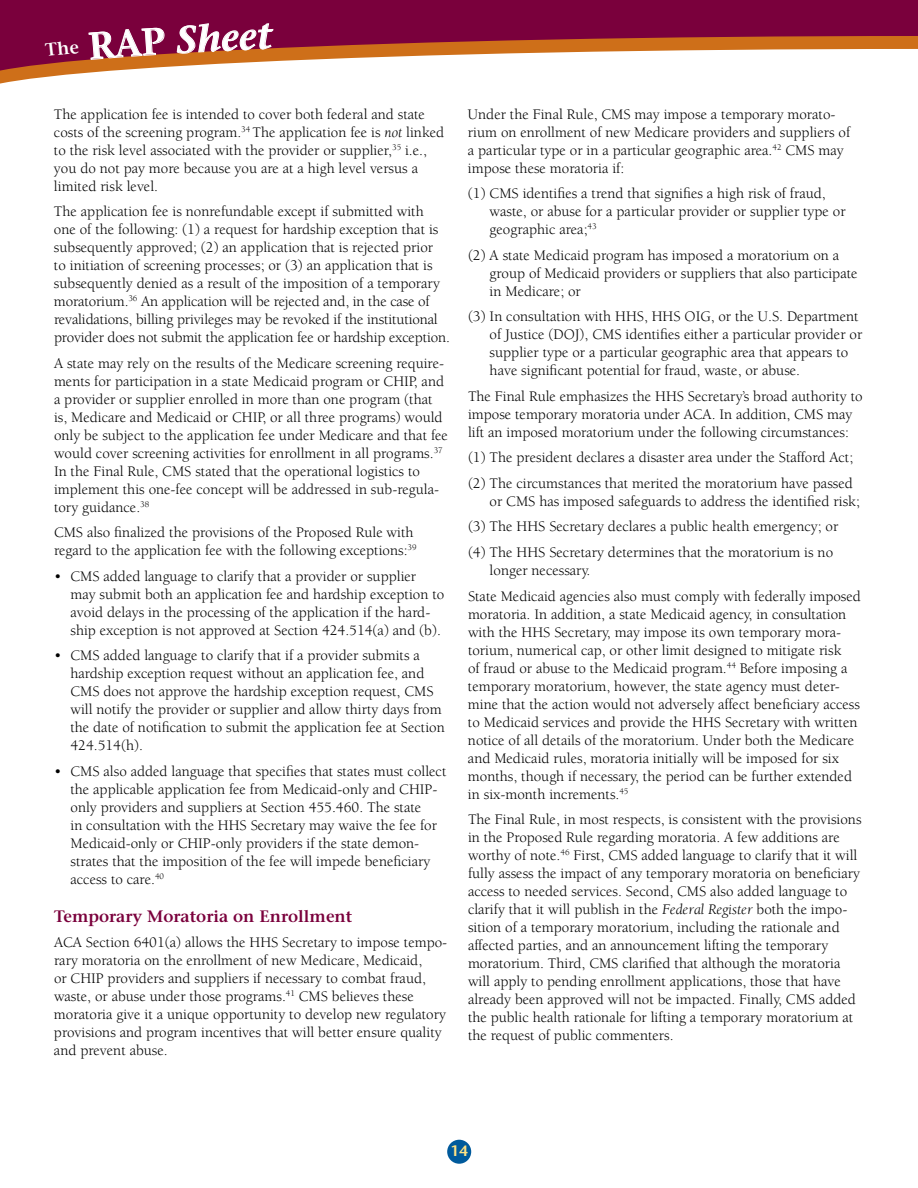
<style>
.page{position:relative;width:918px;height:1188px;background:#fff}
.page>*{position:absolute;margin:0;border:0;box-sizing:border-box;transform-origin:0 0}
.t1{font:italic 600 37.5px "Stone Serif Std";color:#fff}
.t2{font:600 16.5px "Stone Serif Std";color:#7a003c}
.t3{font:15px/18px "Berkeley Std";color:#000}
.t4{font:600 15px "Stone Sans Std";color:#ffe384}
.s1{font-style:italic}
</style>
<div class="page">
<div style="left:0;top:0;width:918px;height:98px;background:#7a003c"></div>
<svg style="left:274px;top:36px;width:644px;height:13px;fill:#ce6f19"></svg>
<svg style="left:177px;top:23px;width:97px;height:26px"></svg>
<svg style="left:0;top:49px;width:918px;height:49px;background:#f6e9e1"></svg>
<div style="left:447px;top:1140px;width:24px;height:24px;background:#005a9c;border-radius:50%"></div>
<svg style="left:45px;top:27px;width:120px;height:50px"></svg>
<h1 class="t1" style="left:175px;top:18px;width:97px;rotate:-3deg">Sheet</h1>
<p class="t3" style="left:54px;top:105px;width:392px">The application fee is intended to cover both federal and state costs of the screening program.<sup>34</sup> The application fee is <span class="s1">not</span> linked to the risk level associated with the provider or supplier,<sup>35</sup> i.e., you do not pay more because you are at a high level versus a limited risk level.</p>
<p class="t3" style="left:54px;top:203px;width:397px">The application fee is nonrefundable except if submitted with<br>one of the following: (1) a request for hardship exception that is subsequently approved; (2) an application that is rejected prior<br>to initiation of screening processes; or (3) an application that is subsequently denied as a result of the imposition of a temporary moratorium.<sup>36</sup> An application will be rejected and, in the case of revalidations, billing privileges may be revoked if the institutional provider does not submit the application fee or hardship exception.</p>
<p class="t3" style="left:54px;top:354px;width:395px">A state may rely on the results of the Medicare screening require&shy;ments for participation in a state Medicaid program or CHIP, and a provider or supplier enrolled in more than one program (that is, Medicare and Medicaid or CHIP, or all three programs) would only be subject to the application fee under Medicare and that fee would cover screening activities for enrollment in all programs.<sup>37<br></sup>In the Final Rule, CMS stated that the operational logistics to implement this one-fee concept will be addressed in sub-regula&shy;tory guidance.<sup>38</sup></p>
<p class="t3" style="left:54px;top:524px;width:364px">CMS also finalized the provisions of the Proposed Rule with regard to the application fee with the following exceptions:<sup>39</sup></p>
<p class="t3" style="left:70px;top:567px;width:375px;text-indent:-16px">• CMS added language to clarify that a provider or supplier may submit both an application fee and hardship exception to avoid delays in the processing of the application if the hard&shy;ship exception is not approved at Section 424.514(a) and (b).</p>
<p class="t3" style="left:70px;top:647px;width:376px;text-indent:-16px">• CMS added language to clarify that if a provider submits a hardship exception request without an application fee, and CMS does not approve the hardship exception request, CMS will notify the provider or supplier and allow thirty days from the date of notification to submit the application fee at Section 424.514(h).</p>
<p class="t3" style="left:70px;top:762px;width:377px;text-indent:-16px">• CMS also added language that specifies that states must collect the applicable application fee from Medicaid-only and CHIP&shy;only providers and suppliers at Section 455.460. The state<br>in consultation with the HHS Secretary may waive the fee for Medicaid-only or CHIP-only providers if the state demon&shy;strates that the imposition of the fee will impede beneficiary access to care.<sup>40</sup></p>
<p class="t2" style="left:54px;top:907px;width:300px">Temporary Moratoria on Enrollment</p>
<p class="t3" style="left:54px;top:933px;width:395px">ACA Section 6401(a) allows the HHS Secretary to impose tempo&shy;rary moratoria on the enrollment of new Medicare, Medicaid,<br>or CHIP providers and suppliers if necessary to combat fraud, waste, or abuse under those programs.<sup>41</sup> CMS believes these moratoria give it a unique opportunity to develop new regulatory provisions and program incentives that will better ensure quality and prevent abuse.</p>
<p class="t3" style="left:468px;top:105px;width:384px">Under the Final Rule, CMS may impose a temporary morato&shy;rium on enrollment of new Medicare providers and suppliers of a particular type or in a particular geographic area.<sup>42</sup> CMS may impose these moratoria if:</p>
<p class="t3" style="left:490px;top:185px;width:358px;text-indent:-22px">(1) CMS identifies a trend that signifies a high risk of fraud, waste, or abuse for a particular provider or supplier type or geographic area;<sup>43</sup></p>
<p class="t3" style="left:490px;top:246px;width:369px;text-indent:-22px">(2) A state Medicaid program has imposed a moratorium on a group of Medicaid providers or suppliers that also participate in Medicare; or</p>
<p class="t3" style="left:490px;top:308px;width:374px;text-indent:-22px">(3) In consultation with HHS, HHS OIG, or the U.S. Department of Justice (DOJ), CMS identifies either a particular provider or supplier type or a particular geographic area that appears to have significant potential for fraud, waste, or abuse.</p>
<p class="t3" style="left:468px;top:387px;width:396px">The Final Rule emphasizes the HHS Secretary’s broad authority to impose temporary moratoria under ACA. In addition, CMS may lift an imposed moratorium under the following circumstances:</p>
<p class="t3" style="left:468px;top:445px;width:387px;line-height:25.5px">(1) The president declares a disaster area under the Stafford Act; (2) The circumstances that merited the moratorium have passed</p>
<p class="t3" style="left:468px;top:489px;width:393px;line-height:25.5px;text-indent:22px">or CMS has imposed safeguards to address the identified risk; (3) The HHS Secretary declares a public health emergency; or<br>(4) The HHS Secretary determines that the moratorium is no</p>
<p class="t3" style="left:468px;top:558px;width:394px;line-height:25.5px;text-indent:22px">longer necessary.<br>State Medicaid agencies also must comply with federally imposed</p>
<p class="t3" style="left:468px;top:605px;width:394px">moratoria. In addition, a state Medicaid agency, in consultation with the HHS Secretary, may impose its own temporary mora&shy;torium, numerical cap, or other limit designed to mitigate risk<br>of fraud or abuse to the Medicaid program.<sup>44</sup> Before imposing a temporary moratorium, however, the state agency must deter&shy;mine that the action would not adversely affect beneficiary access to Medicaid services and provide the HHS Secretary with written notice of all details of the moratorium. Under both the Medicare and Medicaid rules, moratoria initially will be imposed for six months, though if necessary, the period can be further extended in six-month increments.<sup>45</sup></p>
<p class="t3" style="left:468px;top:811px;width:395px">The Final Rule, in most respects, is consistent with the provisions in the Proposed Rule regarding moratoria. A few additions are worthy of note.<sup>46</sup> First, CMS added language to clarify that it will fully assess the impact of any temporary moratoria on beneficiary access to needed services. Second, CMS also added language to clarify that it will publish in the <span class="s1">Federal Register</span> both the impo&shy;sition of a temporary moratorium, including the rationale and affected parties, and an announcement lifting the temporary moratorium. Third, CMS clarified that although the moratoria will apply to pending enrollment applications, those that have already been approved will not be impacted. Finally, CMS added the public health rationale for lifting a temporary moratorium at the request of public commenters.</p>
<p class="t4" style="left:451px;top:1141px;width:19px">14</p>
</div>
